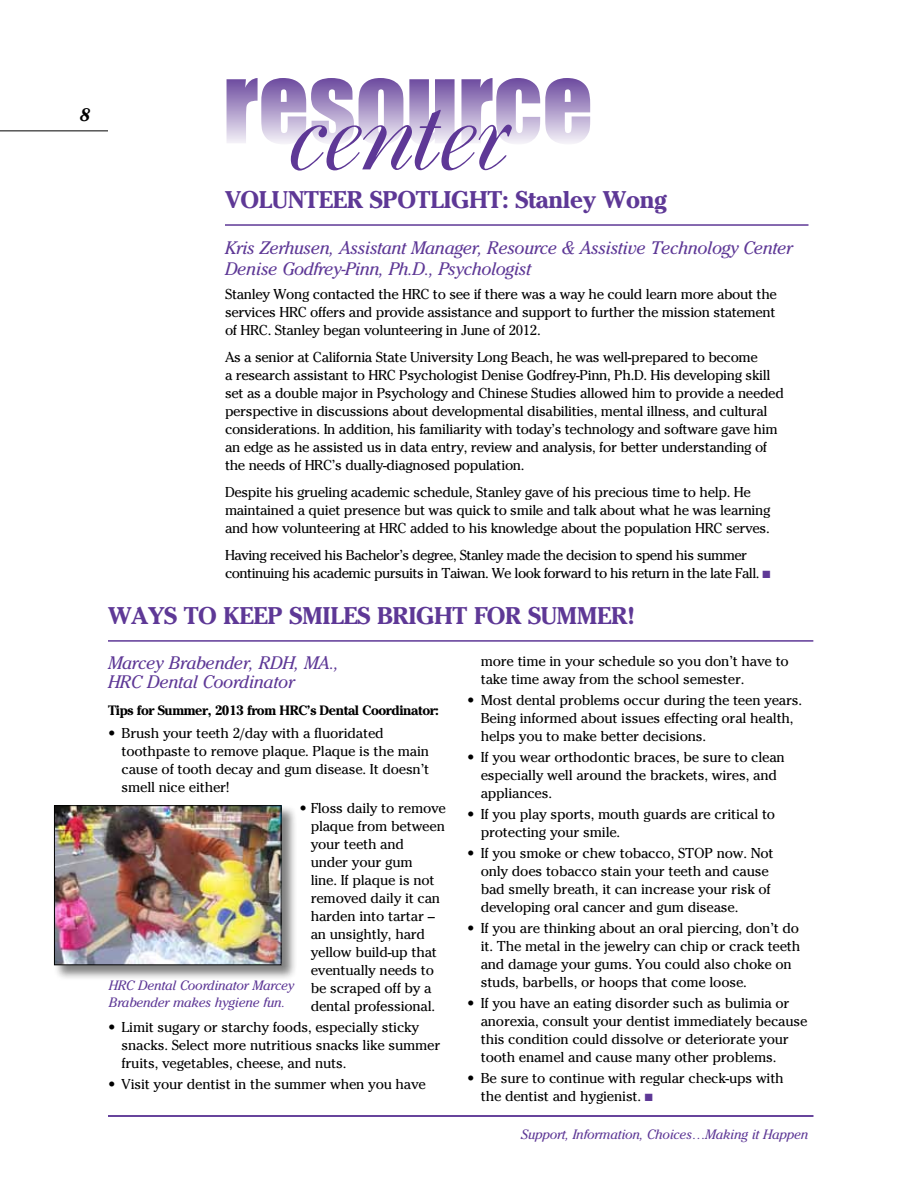
<style>
.page{position:relative;width:918px;height:1188px;background:#fff}
.page>*{position:absolute;margin:0;border:0;box-sizing:border-box;transform-origin:0 0}
.t1{font:700 24px "Cheltenham Std";letter-spacing:-.015em;color:#5e3896}
.t2{font:italic 18px/19.5px "Cheltenham Std";letter-spacing:-.02em;color:#5e3896}
.t3{font:italic 700 18px "Cheltenham Std";color:#000}
.t4{font:14.25px/18px "Cheltenham Std";letter-spacing:-.015em;color:#000}
.t5{font:14.25px/18px "Cheltenham Std";letter-spacing:-.04em;color:#000}
.t6{font:italic 13.5px/16.5px "Cheltenham Std";letter-spacing:-.015em;color:#5e3896}
.t7{font:700 13.5px "Cheltenham Std";letter-spacing:-.03em;color:#000}
.s1{color:#5e3896}
</style>
<div class="page">
<hr style="left:0;top:130px;width:108px;height:1px;background:#000">
<hr style="left:108px;top:640px;width:705px;height:2px;background:#5e3896">
<hr style="left:108px;top:1115px;width:705px;height:2px;background:#5e3896">
<svg style="left:227px;top:78px;width:363px;height:93px"></svg>
<hr style="left:225px;top:224px;width:583px;height:2px;background:#5e3896">
<div style="left:53px;top:804px;width:244px;height:177px;background:#000;opacity:.5"></div>
<img style="left:56px;top:807px;width:224px;height:156px">
<div style="left:54px;top:805px;width:228px;height:160px;border:1px solid #000"></div>
<p class="t3" style="left:80px;top:105px;width:12px">8</p>
<h1 class="t1" style="left:225px;top:185px;width:444px">Volunteer Spotlight: Stanley Wong</h1>
<p class="t2" style="left:225px;top:238px;width:569px;line-height:21px">Kris Zerhusen, Assistant Manager, Resource &amp; Assistive Technology Center<br>Denise Godfrey-Pinn, Ph.D., Psychologist</p>
<p class="t4" style="left:225px;top:285px;width:554px;text-align:justify">Stanley Wong contacted the HRC to see if there was a way he could learn more about the services HRC offers and provide assistance and support to further the mission statement of HRC . Stanley began volunteering in June of 2012.</p>
<p class="t4" style="left:225px;top:348px;width:560px">As a senior at California State University Long Beach, he was well-prepared to become<br>a research assistant to HRC Psychologist Denise Godfrey-Pinn, Ph.D. His developing skill set as a double major in Psychology and Chinese Studies allowed him to provide a needed perspective in discussions about developmental disabilities, mental illness, and cultural considerations. In addition, his familiarity with today’s technology and software gave him an edge as he assisted us in data entry, review and analysis, for better understanding of the needs of HRC ’s dually-diagnosed population.</p>
<p class="t4" style="left:225px;top:483px;width:547px">Despite his grueling academic schedule, Stanley gave of his precious time to help. He maintained a quiet presence but was quick to smile and talk about what he was learning and how volunteering at HRC added to his knowledge about the population HRC serves.</p>
<p class="t5" style="left:225px;top:546px;width:547px">Having received his Bachelor’s degree, Stanley made the decision to spend his summer continuing his academic pursuits in Taiwan. We look forward to his return in the late Fall. <span class="s1">■</span></p>
<h1 class="t1" style="left:108px;top:601px;width:453px">Ways to Keep Smiles Bright for Summ</h1>
<h1 class="t1" style="left:597px;top:601px;width:40px">er!</h1>
<p class="t2" style="left:108px;top:653px;width:233px">Marcey Brabender, RDH, MA.,<br>HRC Dental Coordinator</p>
<p class="t7" style="left:108px;top:703px;width:182px">Tips for Summer, 2013 from HRC</p>
<p class="t7" style="left:307px;top:703px;width:134px">’s Dental Coordinator:</p>
<p class="t4" style="left:121px;top:724px;width:309px;text-indent:-13px">• Brush your teeth 2/day with a fluoridated toothpaste to remove plaque. Plaque is the main cause of tooth decay and gum disease. It doesn’t smell nice either!</p>
<p class="t4" style="left:311px;top:799px;width:137px;text-indent:-11px">• Floss daily to remove plaque from between your teeth and<br>under your gum<br>line. If plaque is not removed daily it can harden into tartar – an unsightly, hard yellow build-up that eventually needs to be scraped off by a dental professional.</p>
<p class="t4" style="left:121px;top:1018px;width:320px;text-indent:-13px">• Limit sugary or starchy foods, especially sticky snacks. Select more nutritious snacks like summer fruits, vegetables, cheese, and nuts.</p>
<p class="t4" style="left:108px;top:1075px;width:320px">• Visit your dentist in the summer when you have</p>
<p class="t6" style="left:109px;top:977px;width:187px">HRC Dental Coordinator Marcey<br>Brabender makes hygiene fun.</p>
<p class="t4" style="left:481px;top:652px;width:310px">more time in your schedule so you don’t have to take time away from the school semester.</p>
<p class="t4" style="left:481px;top:691px;width:323px;text-indent:-13px">• Most dental problems occur during the teen years.<br>Being informed about issues effecting oral health, helps you to make better decisions.</p>
<p class="t4" style="left:481px;top:748px;width:306px;text-indent:-13px">• If you wear orthodontic braces, be sure to clean especially well around the brackets, wires, and appliances.</p>
<p class="t4" style="left:481px;top:805px;width:296px;text-indent:-13px">• If you play sports, mouth guards are critical to protecting your smile.</p>
<p class="t4" style="left:481px;top:844px;width:294px;text-indent:-13px">• If you smoke or chew tobacco, STOP now. Not only does tobacco stain your teeth and cause bad smelly breath, it can increase your risk of developing oral cancer and gum disease.</p>
<p class="t4" style="left:481px;top:919px;width:321px;text-indent:-13px">• If you are thinking about an oral piercing, don’t do it. The metal in the jewelry can chip or crack teeth and damage your gums. You could also choke on studs, barbells, or hoops that come loose.</p>
<p class="t4" style="left:481px;top:994px;width:328px;text-indent:-13px">• If you have an eating disorder such as bulimia or anorexia, consult your dentist immediately because this condition could dissolve or deteriorate your tooth enamel and cause many other problems.</p>
<p class="t4" style="left:481px;top:1069px;width:305px;text-indent:-13px">• Be sure to continue with regular check-ups with the dentist and hygienist. <span class="s1">■</span></p>
<p class="t6" style="left:521px;top:1126px;width:289px">Support, Information, Choices…Making it Happen</p>
</div>
